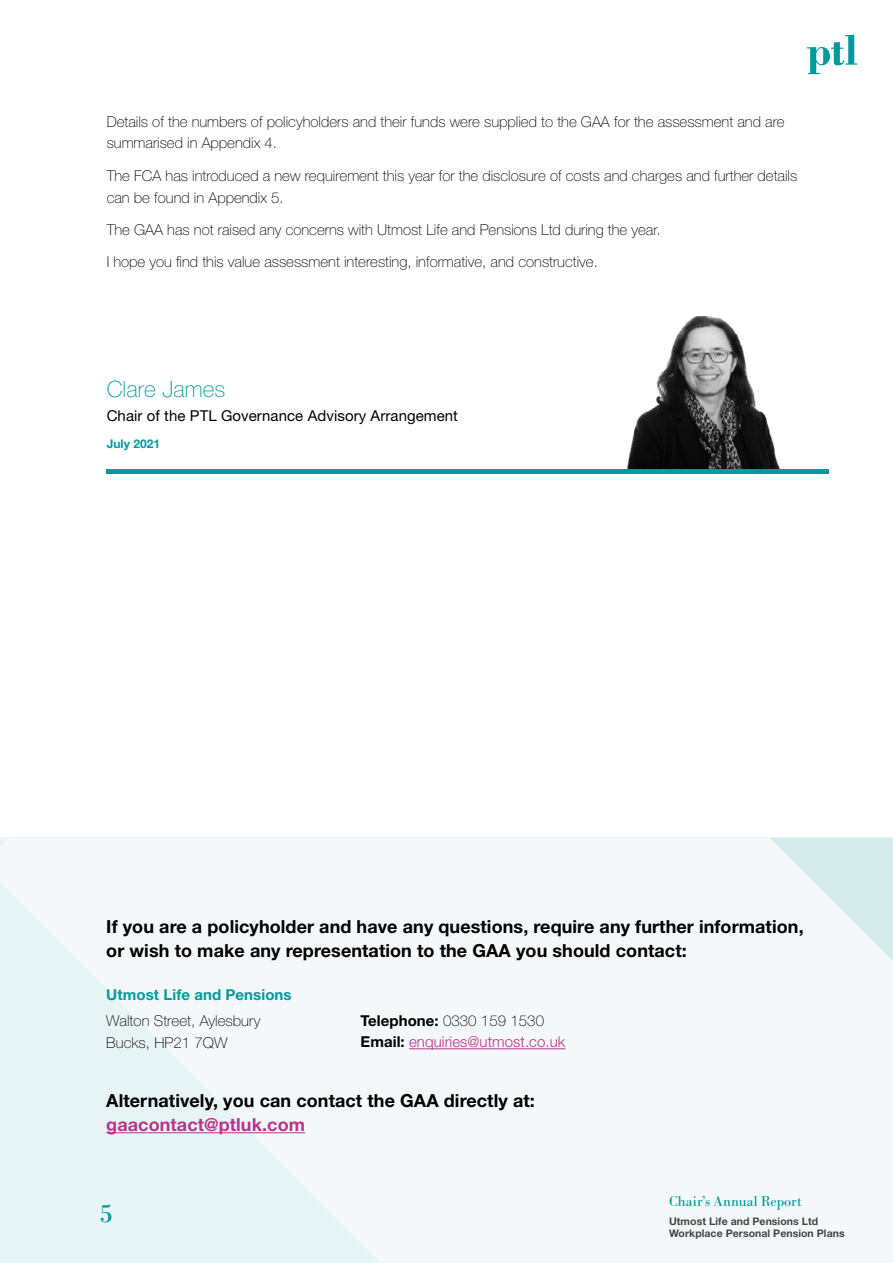
<style>
.page{position:relative;width:893px;height:1263px;background:#fff}
.page>*{position:absolute;margin:0;border:0;box-sizing:border-box;transform-origin:0 0}
.t1{font:26.4px "Bodoni BT";color:#009a9d}
.t2{font:100 22.5px "Helvetica Neue";letter-spacing:.005em;color:#009a9d}
.t3{font:700 18px/24px "Helvetica Neue";letter-spacing:.005em;color:#000}
.t4{font:700 18px "Helvetica Neue";letter-spacing:.005em;color:#ba348b}
.t5{font:100 15px/21.8px "Helvetica Neue";color:#000}
.t6{font:300 15px/21.8px "Helvetica Neue";letter-spacing:.005em;color:#ba348b}
.t7{font:15px "Helvetica Neue";letter-spacing:.005em;color:#000}
.t8{font:700 15px "Helvetica Neue";letter-spacing:.005em;color:#009a9d}
.t9{font:15px "Bodoni URW";letter-spacing:.01em;color:#009a9d}
.t10{font:700 12px "Helvetica Neue";letter-spacing:.005em;color:#009a9d}
.t11{font:700 10.5px/12.6px "Helvetica Neue";letter-spacing:.005em;color:#454444}
.s1{font-weight:700;color:#000}
.s2{font-weight:100;color:#000}
</style>
<div class="page">
<svg style="left:807px;top:35px;width:50px;height:39px"></svg>
<svg style="left:0;top:838px;width:893px;height:425px;fill:#f4f8f9"></svg>
<svg style="left:770px;top:838px;width:123px;height:123px"></svg>
<hr style="left:409px;top:1048px;width:156px;height:1px;background:#ba348b">
<hr style="left:106px;top:1132px;width:199px;height:1px;background:#ba348b">
<img style="left:600px;top:317px;width:197px;height:153px">
<hr style="left:107px;top:470px;width:722px;height:4px;background:#009a9d">
<p class="t5" style="left:107px;top:110px;width:679px">Details of the numbers of policyholders and their funds were supplied to the GAA for the assessment and are summarised in Appendix 4.</p>
<p class="t5" style="left:107px;top:165px;width:692px">The FCA has introduced a new requirement this year for the disclosure of costs and charges and further details can be found in Appendix 5.</p>
<p class="t5" style="left:107px;top:213px;width:555px;line-height:32.4px">The GAA has not raised any concerns with Utmost Life and Pensions Ltd during the year.<br>I hope you find this value assessment interesting, informative, and constructive.</p>
<h2 class="t2" style="left:107px;top:376px;width:120px">Clare James</h2>
<p class="t7" style="left:107px;top:407px;width:353px">Chair of the PTL Governance Advisory Arrangement</p>
<p class="t10" style="left:107px;top:436px;width:55px">July 2021</p>
<p class="t3" style="left:106px;top:914px;width:699px">If you are a policyholder and have any questions, require any further information, or wish to make any representation to the GAA you should contact:</p>
<p class="t8" style="left:106px;top:986px;width:187px">Utmost Life and Pensions</p>
<p class="t5" style="left:106px;top:1010px;width:156px">Walton Street, Aylesbury<br>Bucks, HP21 7QW</p>
<p class="t6" style="left:361px;top:1009px;width:206px"><span class="s1">Telephone:</span> <span class="s2">0330 159 1530<br></span><span class="s1">Email:</span> enquiries@utmost.co.uk</p>
<p class="t3" style="left:106px;top:1088px;width:430px">Alternatively, you can contact the GAA directly at:</p>
<p class="t4" style="left:106px;top:1113px;width:200px">gaacontact@ptluk.com</p>
<h1 class="t1" style="left:100px;top:1197px;width:15px">5</h1>
<p class="t9" style="left:669px;top:1192px;width:134px">Chair’s Annual Report</p>
<p class="t11" style="left:669px;top:1214px;width:177px">Utmost Life and Pensions Ltd<br>Workplace Personal Pension Plans</p>
</div>
